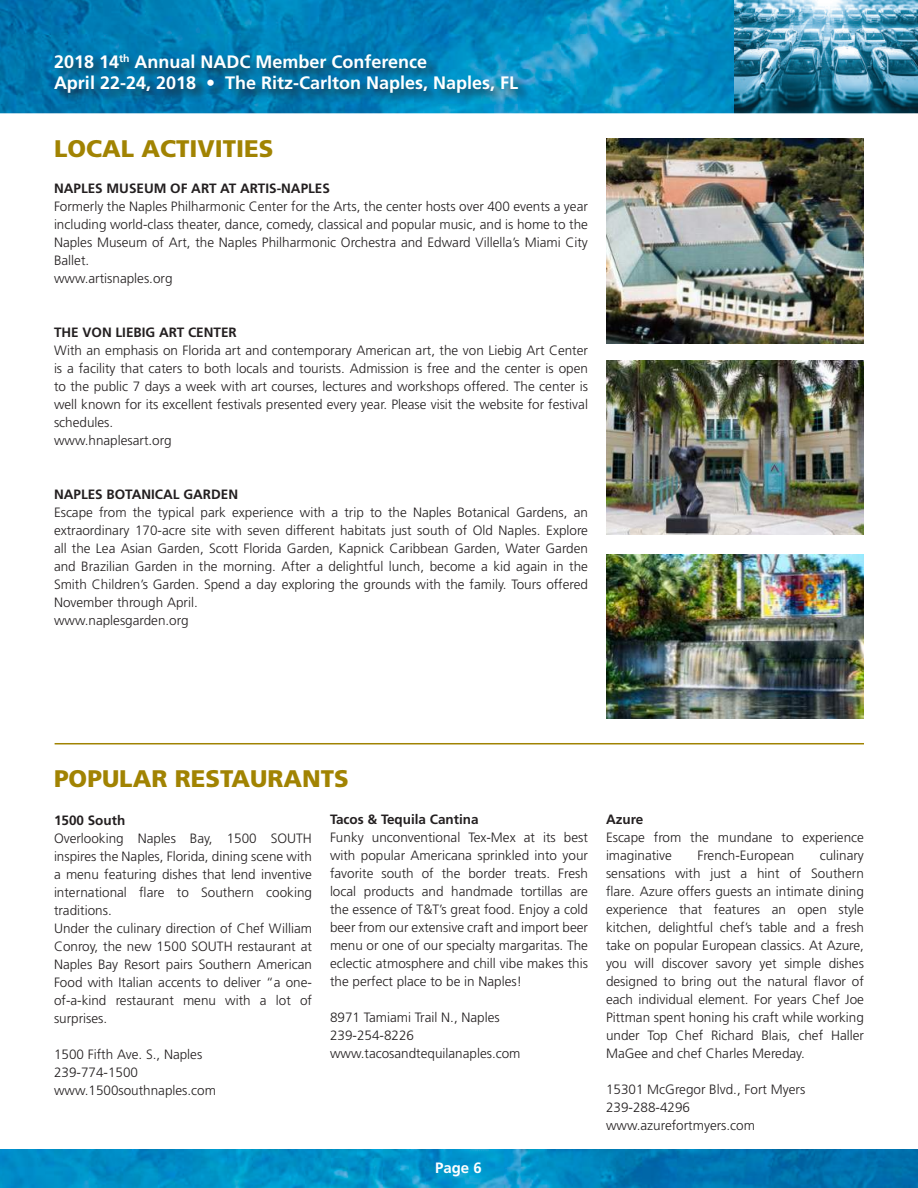
<style>
.page{position:relative;width:918px;height:1188px;background:#fff}
.page>*{position:absolute;margin:0;border:0;box-sizing:border-box;transform-origin:0 0}
.t1{font:900 24px "Frutiger";color:#a18302}
.t2{font:700 18px/21px "Frutiger";color:#fff}
.t3{font:700 15px "Frutiger";color:#fff}
.t4{font:300 13.5px/18px "Frutiger";color:#231f20}
.t5{font:700 13.5px "Frutiger";color:#231f20}
</style>
<div class="page">
<img style="left:0;top:0;width:734px;height:113px">
<div style="left:54px;top:53px;width:479px;height:53px;background:#231f20;opacity:.75"></div>
<img style="left:734px;top:0;width:184px;height:113px">
<img style="left:0;top:1149px;width:918px;height:39px">
<img style="left:606px;top:138px;width:258px;height:206px">
<img style="left:606px;top:361px;width:258px;height:174px">
<img style="left:606px;top:554px;width:258px;height:165px">
<hr style="left:55px;top:743px;width:809px;height:1px;background:#a18302">
<h2 class="t2" style="left:54px;top:51px;width:466px">2018 14<sup>th</sup> Annual NADC Member Conference<br>April 22-24, 2018 • The Ritz-Carlton Naples, Naples, FL</h2>
<h1 class="t1" style="left:54px;top:134px;width:221px">LOCAL ACTIVITIES</h1>
<p class="t5" style="left:54px;top:181px;width:277px">NAPLES MUSEUM OF ART AT ARTIS-NAPLES</p>
<p class="t4" style="left:54px;top:198px;width:535px">Formerly the Naples Philharmonic Center for the Arts, the center hosts over 400 events a year including world-class theater, dance, comedy, classical and popular music, and is home to the Naples Museum of Art, the Naples Philharmonic Orchestra and Edward Villella’s Miami City Ballet.<br>www.artisnaples.org</p>
<p class="t5" style="left:54px;top:325px;width:184px">THE VON LIEBIG ART CENTER</p>
<p class="t4" style="left:54px;top:342px;width:536px">With an emphasis on Florida art and contemporary American art, the von Liebig Art Center is a facility that caters to both locals and tourists. Admission is free and the center is open to the public 7 days a week with art courses, lectures and workshops offered. The center is well known for its excellent festivals presented every year. Please visit the website for festival schedules.<br>www.hnaplesart.org</p>
<p class="t5" style="left:54px;top:487px;width:186px">NAPLES BOTANICAL GARDEN</p>
<p class="t4" style="left:54px;top:504px;width:536px">Escape from the typical park experience with a trip to the Naples Botanical Gardens, an extraordinary 170-acre site with seven different habitats just south of Old Naples. Explore all the Lea Asian Garden, Scott Florida Garden, Kapnick Caribbean Garden, Water Garden and Brazilian Garden in the morning. After a delightful lunch, become a kid again in the Smith Children’s Garden. Spend a day exploring the grounds with the family. Tours offered November through April.<br>www.naplesgarden.org</p>
<h1 class="t1" style="left:54px;top:764px;width:296px">POPULAR RESTAURANTS</h1>
<p class="t5" style="left:54px;top:812px;width:73px">1500 South</p>
<p class="t4" style="left:54px;top:829px;width:260px">Overlooking Naples Bay, 1500 SOUTH inspires the Naples, Florida, dining scene with a menu featuring dishes that lend inventive international flare to Southern cooking traditions.<br>Under the culinary direction of Chef William Conroy, the new 1500 SOUTH restaurant at Naples Bay Resort pairs Southern American Food with Italian accents to deliver “a one&shy;of-a-kind restaurant menu with a lot of surprises.</p>
<p class="t4" style="left:54px;top:1045px;width:164px">1500 Fifth Ave. S., Naples<br>239-774-1500 www.1500southnaples.com</p>
<p class="t5" style="left:330px;top:811px;width:150px">Tacos &amp; Tequila Cantina</p>
<p class="t4" style="left:330px;top:829px;width:260px;text-align:justify">Funky unconventional Tex-Mex at its best with popular Americana sprinkled into your favorite south of the border treats. Fresh local products and handmade tortillas are the essence of T&amp;T’s great food. Enjoy a cold beer from our extensive craft and import beer menu or one of our specialty margaritas. The eclectic atmosphere and chill vibe makes this the perfect place to be in Naples!</p>
<p class="t4" style="left:330px;top:1009px;width:192px">8971 Tamiami Trail N., Naples<br>239-254-8226 www.tacosandtequilanaples.com</p>
<p class="t3" style="left:435px;top:1159px;width:48px">Page 6</p>
<p class="t5" style="left:606px;top:811px;width:39px">Azure</p>
<p class="t4" style="left:606px;top:829px;width:259px">Escape from the mundane to experience imaginative</p>
<p class="t4" style="left:606px;top:847px;width:260px;text-align:justify;text-indent:214px">culinary sensations with just a hint of Southern flare. Azure offers guests an intimate dining experience that features an open style kitchen, delightful chef’s table and a fresh take on popular European classics. At Azure, you will discover savory yet simple dishes designed to bring out the natural flavor of each individual element. For years Chef Joe Pittman spent honing his craft while working under Top Chef Richard Blais, chef Haller MaGee and chef Charles Mereday.</p>
<p class="t4" style="left:606px;top:1081px;width:201px">15301 McGregor Blvd., Fort Myers<br>239-288-4296 www.azurefortmyers.com</p>
<p class="t4" style="left:697px;top:847px;width:99px">French-European</p>
</div>
